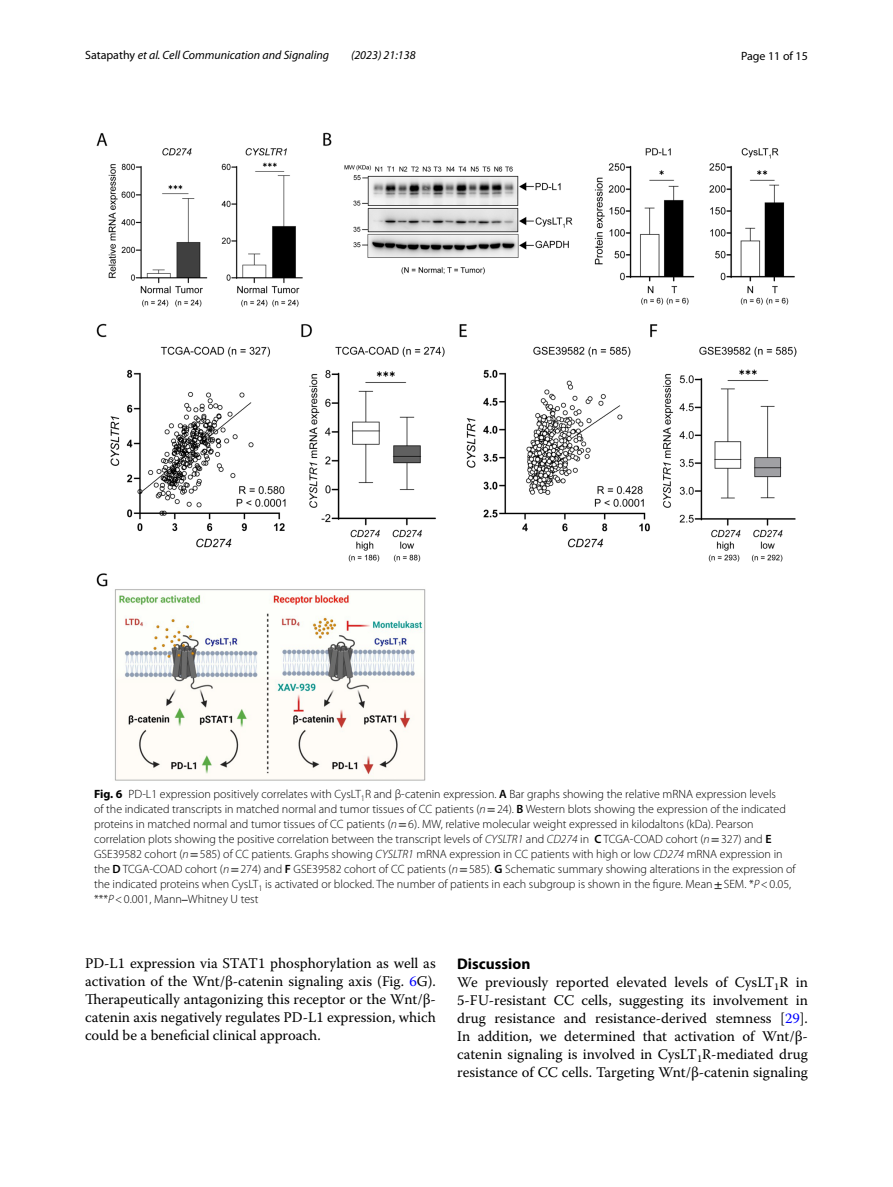
<style>
.page{position:relative;width:893px;height:1187px;background:#fff}
.page>*{position:absolute;margin:0;border:0;box-sizing:border-box;transform-origin:0 0}
.t1{font:700 15.45px "Myriad Pro";color:#000}
.t2{font:14.7px/18px "Warnock Pro";color:#000;text-align:justify}
.t3{font:300 12px/15px "Myriad Pro";color:#000}
.t4{font:italic 12px "Myriad Pro";color:#000}
.t5{font:12px "Myriad Pro";color:#000}
.s1{font-style:normal}
.s2{font-weight:700}
.s3{font-weight:600}
.s4{font-style:italic}
.s5{font-family:"STIX";font-weight:400}
.s6{font-family:"STIX Math";font-weight:400}
.s7{color:#00f}
</style>
<div class="page">
<img style="left:96px;top:133px;width:701px;height:648px">
<p class="t4" style="left:85px;top:48px;width:246px"><span class="s1">Satapathy</span> et al. Cell Communication and Signaling</p>
<p class="t4" style="left:351px;top:48px;width:66px">(2023) 21:138</p>
<p class="t5" style="left:741px;top:48px;width:68px">Page 11 of 15</p>
<p class="t3" style="left:94px;top:786px;width:703px"><span class="s2">Fig. 6</span> PD-L1 expression positively correlates with CysLT<sub>1</sub>R and β-catenin expression. <span class="s3">A</span> Bar graphs showing the relative mRNA expression levels<br>of the indicated transcripts in matched normal and tumor tissues of CC patients (<span class="s4">n</span><span class="s5">=</span>24). <span class="s3">B</span> Western blots showing the expression of the indicated proteins in matched normal and tumor tissues of CC patients (<span class="s4">n</span><span class="s5">=</span>6). MW, relative molecular weight expressed in kilodaltons (kDa). Pearson correlation plots showing the positive correlation between the transcript levels of <span class="s4">CYSLTR1</span> and <span class="s4">CD274</span> in <span class="s3">C</span> TCGA-COAD cohort (<span class="s4">n</span><span class="s5">=</span>327) and <span class="s3">E </span>GSE39582 cohort (<span class="s4">n</span><span class="s5">=</span>585) of CC patients. Graphs showing <span class="s4">CYSLTR1</span> mRNA expression in CC patients with high or low <span class="s4">CD274</span> mRNA expression in the <span class="s3">D</span> TCGA-COAD cohort (<span class="s4">n</span><span class="s5">=</span>274) and <span class="s3">F</span> GSE39582 cohort of CC patients (<span class="s4">n</span><span class="s5">=</span>585). <span class="s3">G</span> Schematic summary showing alterations in the expression of the indicated proteins when CysLT<sub>1</sub> is activated or blocked. The number of patients in each subgroup is shown in the figure. Mean<span class="s5">±</span>SEM. *<span class="s4">P</span>&lt;0.05, ***<span class="s4">P</span>&lt;0.001, Mann<span class="s6">‒</span>Whitney U test</p>
<p class="t2" style="left:85px;top:953px;width:352px">PD-L1 expression via STAT1 phosphorylation as well as activation of the Wnt/β-catenin signaling axis (Fig. <span class="s7">6</span>G).<br>Therapeutically antagonizing this receptor or the Wnt/β&shy;catenin axis negatively regulates PD-L1 expression, which could be a beneficial clinical approach.</p>
<p class="t1" style="left:457px;top:953px;width:75px">Discussion</p>
<p class="t2" style="left:457px;top:972px;width:352px">We previously reported elevated levels of CysLT<sub>1</sub>R in 5-FU-resistant CC cells, suggesting its involvement in drug resistance and resistance-derived stemness [<span class="s7">29</span>].<br>In addition, we determined that activation of Wnt/β&shy;catenin signaling is involved in CysLT<sub>1</sub>R-mediated drug resistance of CC cells. Targeting Wnt/β-catenin signaling</p>
</div>
